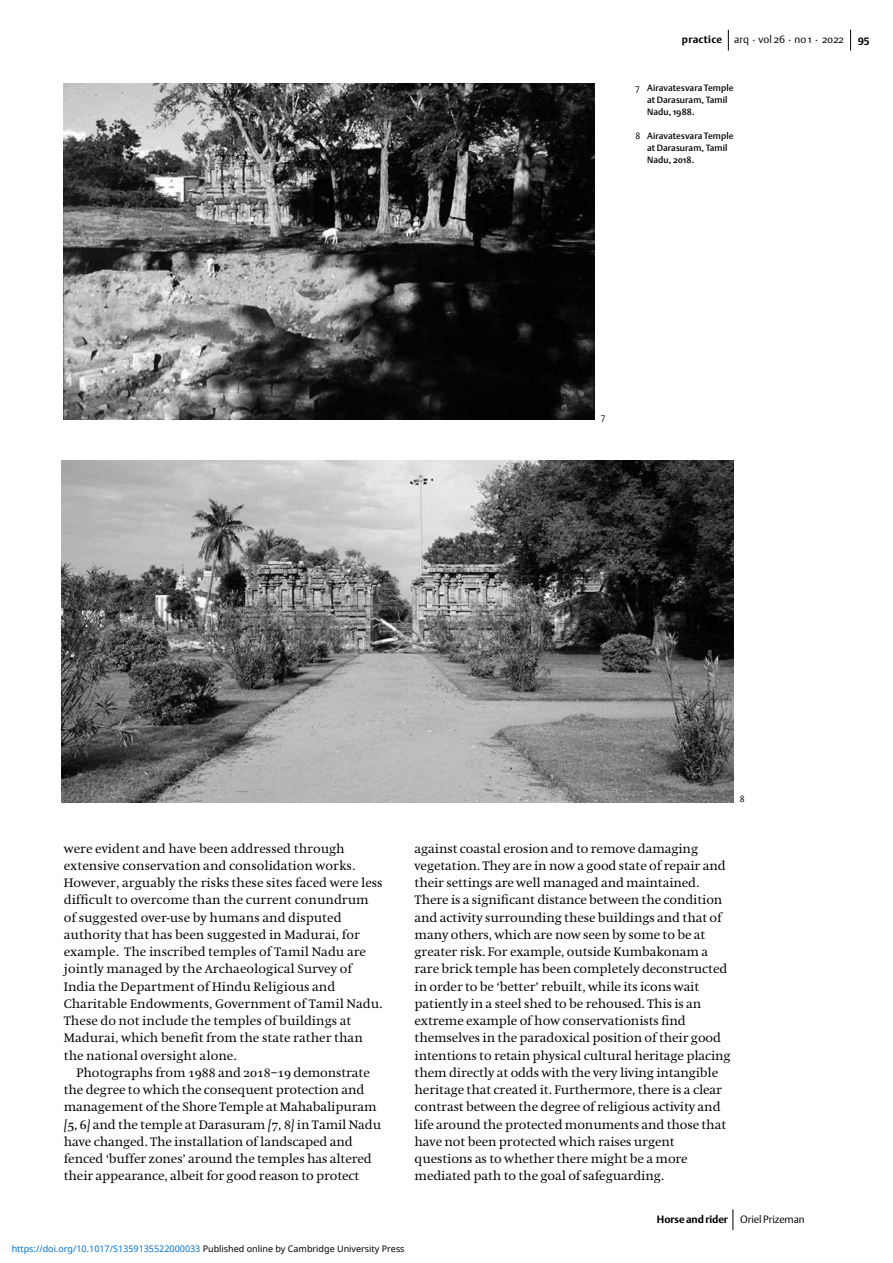
<style>
.page{position:relative;width:893px;height:1263px;background:#fff}
.page>*{position:absolute;margin:0;border:0;box-sizing:border-box;transform-origin:0 0}
.t1{font:12.75px/17.2px "Hollander";letter-spacing:-.01em;color:#000}
.t2{font:700 10.5px "DTL Argo ST";letter-spacing:-.01em;color:#000}
.t3{font:10.5px "DTL Argo ST Light";color:#000}
.t4{font:9px/12px "DTL Argo ST Medium";letter-spacing:.01em;color:#000}
.t5{font:9px "Noto Sans";color:#0172cf}
.t6{font:9px "DTL Argo ST Light";color:#000}
.s1{font-family:"DTL Argo ST";font-weight:700}
.s2{font-family:"DTL Argo ST Light"}
.s3{font-family:"Hollander SC"}
.s4{font-style:italic}
.s5{color:#000}
.s6{font-family:"DTL Argo ST Light";font-weight:400}
</style>
<div class="page">
<svg style="left:728px;top:30px;width:1px;height:21px"></svg>
<svg style="left:850px;top:30px;width:1px;height:21px"></svg>
<svg style="left:733px;top:1209px;width:1px;height:21px"></svg>
<img style="left:64px;top:84px;width:531px;height:336px">
<img style="left:62px;top:460px;width:671px;height:342px">
<p class="t3" style="left:682px;top:33px;width:163px"><span class="s1">practice</span> arq . vol 26 . no 1 . 2022</p>
<p class="t2" style="left:858px;top:33px;width:13px">95</p>
<p class="t4" style="left:647px;top:81px;width:88px;text-indent:-12px"><span class="s2">7</span> Airavatesvara Temple at Darasuram, Tamil<br>Nadu, 1988.</p>
<p class="t4" style="left:647px;top:129px;width:88px;text-indent:-12px"><span class="s2">8</span> Airavatesvara Temple at Darasuram, Tamil<br>Nadu, 2018.</p>
<p class="t6" style="left:601px;top:411px;width:6px">7</p>
<p class="t6" style="left:740px;top:794px;width:6px">8</p>
<p class="t1" style="left:64px;top:840px;width:320px">were evident and have been addressed through extensive conservation and consolidation works.<br>However, arguably the risks these sites faced were less difficult to overcome than the current conundrum of suggested over-use by humans and disputed authority that has been suggested in Madurai, for example. The inscribed temples of Tamil Nadu are jointly managed by the Archaeological Survey of India the Department of Hindu Religious and Charitable Endowments, Government of Tamil Nadu.<br>These do not include the temples of buildings at Madurai, which benefit from the state rather than the national oversight alone.</p>
<p class="t1" style="left:64px;top:1064px;width:319px;text-indent:13px">Photographs from <span class="s3">1988</span> and <span class="s3">2018</span>–<span class="s3">19</span> demonstrate the degree to which the consequent protection and management of the Shore Temple at Mahabalipuram <span class="s4">[</span><span class="s3">5</span>, <span class="s3">6</span><span class="s4">]</span> and the temple at Darasuram <span class="s4">[</span><span class="s3">7</span>, <span class="s3">8</span><span class="s4">]</span> in Tamil Nadu have changed. The installation of landscaped and fenced ‘buffer zones’ around the temples has altered their appearance, albeit for good reason to protect</p>
<p class="t1" style="left:415px;top:840px;width:318px">against coastal erosion and to remove damaging vegetation. They are in now a good state of repair and their settings are well managed and maintained.<br>There is a significant distance between the condition and activity surrounding these buildings and that of many others, which are now seen by some to be at greater risk. For example, outside Kumbakonam a rare brick temple has been completely deconstructed in order to be ‘better’ rebuilt, while its icons wait patiently in a steel shed to be rehoused. This is an extreme example of how conservationists find themselves in the paradoxical position of their good intentions to retain physical cultural heritage placing them directly at odds with the very living intangible heritage that created it. Furthermore, there is a clear contrast between the degree of religious activity and life around the protected monuments and those that have not been protected which raises urgent questions as to whether there might be a more mediated path to the goal of safeguarding.</p>
<p class="t5" style="left:12px;top:1243px;width:394px">https://doi.org/10.1017/S1359135522000033 <span class="s5">Published online by Cambridge University Press</span></p>
<p class="t2" style="left:657px;top:1212px;width:149px">Horse and rider <span class="s6">Oriel Prizeman</span></p>
</div>
